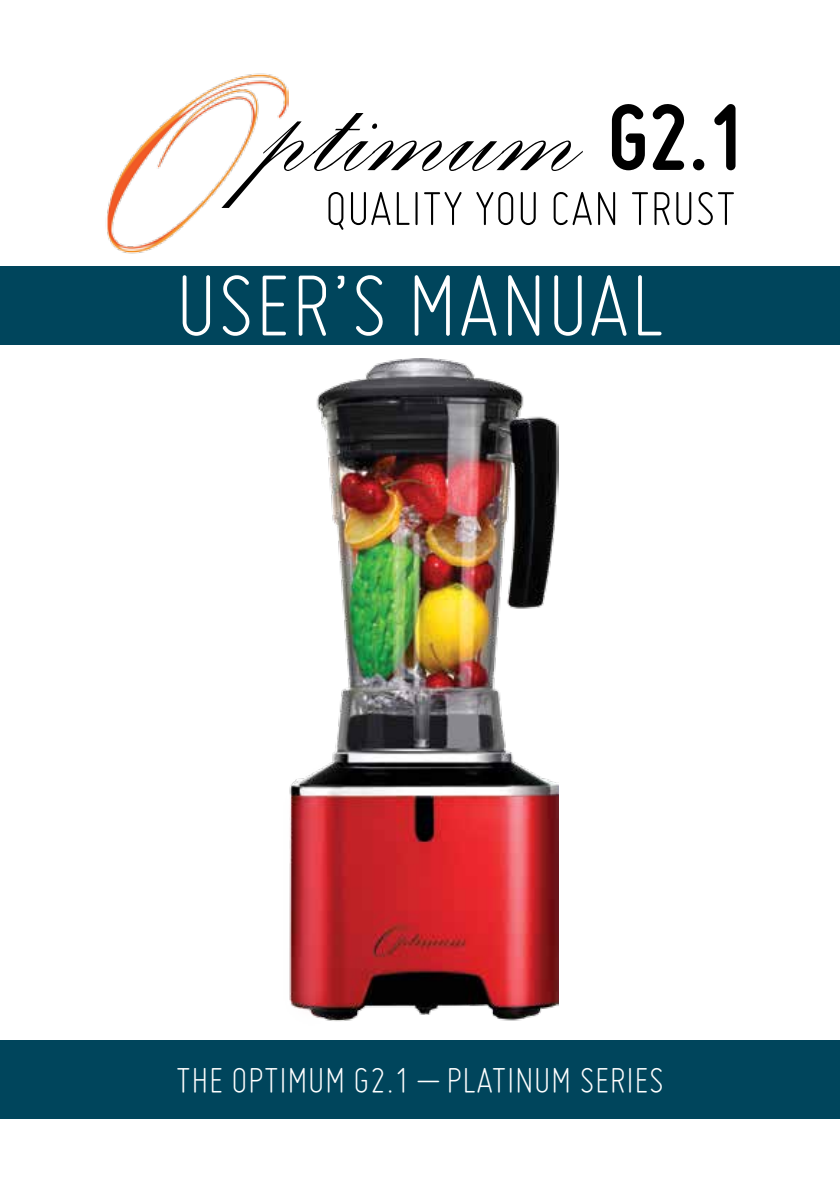
<style>
.page{position:relative;width:840px;height:1191px;background:#fff}
.page>*{position:absolute;margin:0;border:0;box-sizing:border-box;transform-origin:0 0}
.t1{font:300 98px "Miso";color:#fff}
.t2{font:700 98px "Miso";color:#000}
.t3{font:300 53.6px "Miso";color:#000}
.t4{font:300 40px "Miso";color:#fff}
</style>
<div class="page">
<div style="left:0;top:1040px;width:839px;height:79px;background:#00455c"></div>
<div style="left:0;top:266px;width:839px;height:78px;background:#00455c"></div>
<img style="left:107px;top:73px;width:181px;height:181px">
<svg style="left:221px;top:113px;width:361px;height:95px"></svg>
<img style="left:289px;top:358px;width:269px;height:663px">
<h1 class="t2" style="left:607px;top:81px;width:142px">G2.1</h1>
<h2 class="t3" style="left:324px;top:179px;width:412px">QUALITY YOU CAN TRUST</h2>
<h1 class="t1" style="left:175px;top:252px;width:490px">USER’S MANUAL</h1>
<p class="t4" style="left:176px;top:1058px;width:489px">THE OPTIMUM G2.1 – PLATINUM SERIES</p>
</div>
